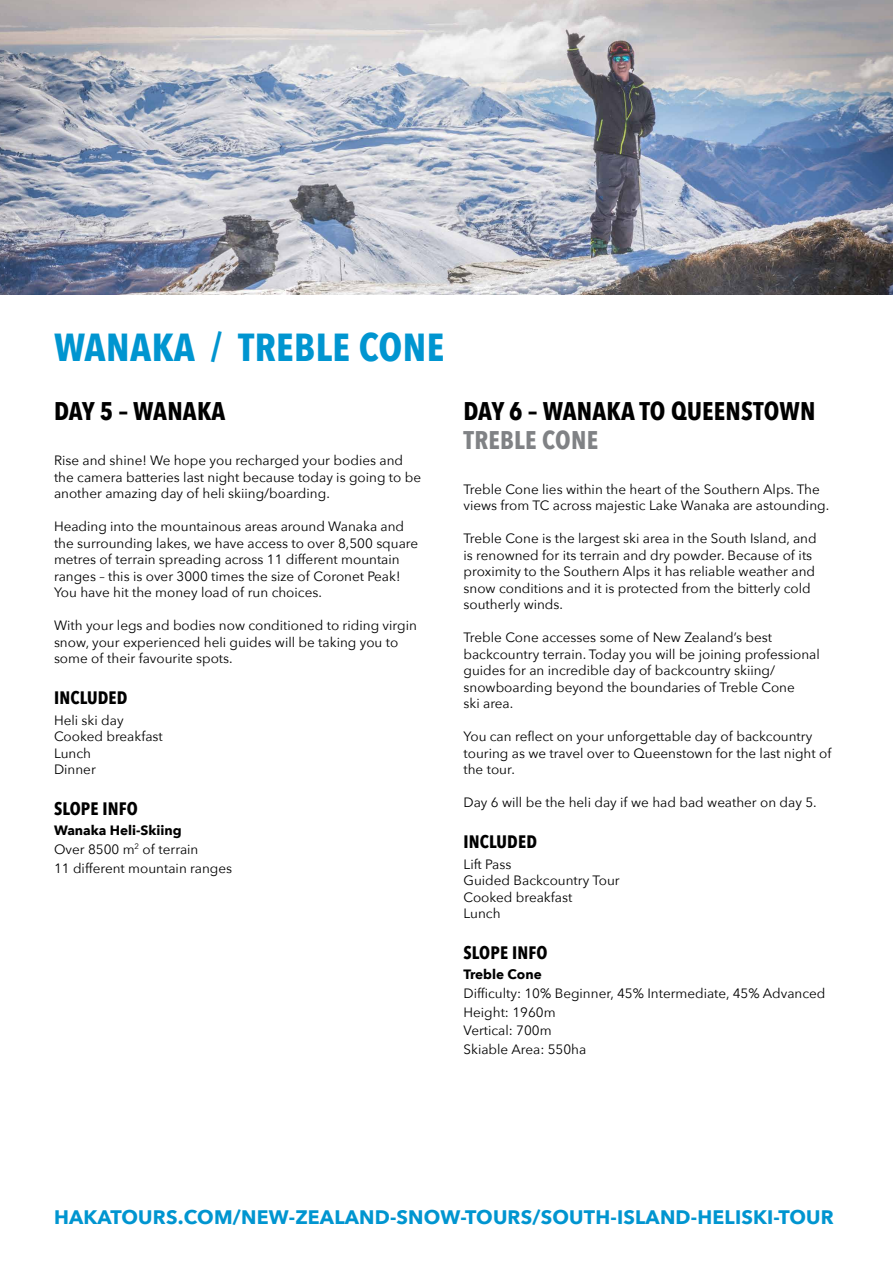
<style>
.page{position:relative;width:893px;height:1263px;background:#fff}
.page>*{position:absolute;margin:0;border:0;box-sizing:border-box;transform-origin:0 0}
.t1{font:700 39px "Avenir Next Condensed";letter-spacing:.01em;color:#0095d0}
.t2{font:700 25.5px "Avenir Next Condensed";letter-spacing:.01em;color:#000}
.t3{font:700 25.5px "Avenir Next Condensed";letter-spacing:.01em;color:#808285}
.t4{font:700 19.5px "Avenir Next";letter-spacing:.01em;color:#0095d0}
.t5{font:700 18px "Avenir Next Condensed";letter-spacing:.01em;color:#000}
.t6{font:13.5px/16.5px "Avenir Next";color:#000}
.t7{font:700 13.5px "Avenir Next";color:#000}
.s1{font-weight:700}
</style>
<div class="page">
<img style="left:0;top:0;width:893px;height:294px">
<h1 class="t1" style="left:54px;top:324px;width:392px">WANAKA / TREBLE CONE</h1>
<h2 class="t2" style="left:54px;top:396px;width:173px">DAY 5 – WANAKA</h2>
<p class="t6" style="left:54px;top:452px;width:369px">Rise and shine! We hope you recharged your bodies and the camera batteries last night because today is going to be another amazing day of heli skiing/boarding.</p>
<p class="t6" style="left:54px;top:518px;width:366px">Heading into the mountainous areas around Wanaka and the surrounding lakes, we have access to over 8,500 square metres of terrain spreading across 11 different mountain ranges – this is over 3000 times the size of Coronet Peak!<br>You have hit the money load of run choices.</p>
<p class="t6" style="left:54px;top:617px;width:364px">With your legs and bodies now conditioned to riding virgin snow, your experienced heli guides will be taking you to some of their favourite spots.</p>
<h3 class="t5" style="left:54px;top:686px;width:75px">INCLUDED</h3>
<p class="t6" style="left:54px;top:711px;width:110px">Heli ski day<br>Cooked breakfast<br>Lunch<br>Dinner</p>
<h3 class="t5" style="left:54px;top:797px;width:85px">SLOPE INFO</h3>
<p class="t6" style="left:54px;top:821px;width:180px;line-height:18.6px"><span class="s1">Wanaka Heli-Skiing<br></span>Over 8500 m<sup>2</sup> of terrain<br>11 different mountain ranges</p>
<h2 class="t2" style="left:463px;top:396px;width:354px">DAY 6 – WANAKA TO QUEENSTOWN</h2>
<h2 class="t3" style="left:463px;top:424px;width:136px">TREBLE CONE</h2>
<p class="t6" style="left:463px;top:480px;width:367px">Treble Cone lies within the heart of the Southern Alps. The views from TC across majestic Lake Wanaka are astounding.</p>
<p class="t6" style="left:463px;top:530px;width:355px">Treble Cone is the largest ski area in the South Island, and is renowned for its terrain and dry powder. Because of its proximity to the Southern Alps it has reliable weather and snow conditions and it is protected from the bitterly cold southerly winds.</p>
<p class="t6" style="left:463px;top:629px;width:358px">Treble Cone accesses some of New Zealand’s best backcountry terrain. Today you will be joining professional guides for an incredible day of backcountry skiing/ snowboarding beyond the boundaries of Treble Cone<br>ski area.</p>
<p class="t6" style="left:463px;top:728px;width:369px">You can reflect on your unforgettable day of backcountry touring as we travel over to Queenstown for the last night of the tour.</p>
<p class="t6" style="left:463px;top:794px;width:355px">Day 6 will be the heli day if we had bad weather on day 5.</p>
<h3 class="t5" style="left:463px;top:830px;width:75px">INCLUDED</h3>
<p class="t6" style="left:463px;top:855px;width:158px">Lift Pass<br>Guided Backcountry Tour<br>Cooked breakfast<br>Lunch</p>
<h3 class="t5" style="left:463px;top:941px;width:85px">SLOPE INFO</h3>
<p class="t7" style="left:463px;top:963px;width:80px">Treble Cone</p>
<p class="t6" style="left:463px;top:983px;width:364px;line-height:18.6px">Difficulty: 10% Beginner, 45% Intermediate, 45% Advanced<br>Height: 1960m<br>Vertical: 700m<br>Skiable Area: 550ha</p>
<h3 class="t4" style="left:54px;top:1200px;width:781px">HAKATOURS.COM/NEW-ZEALAND-SNOW-TOURS/SOUTH-ISLAND-HELISKI-TOUR</h3>
</div>
